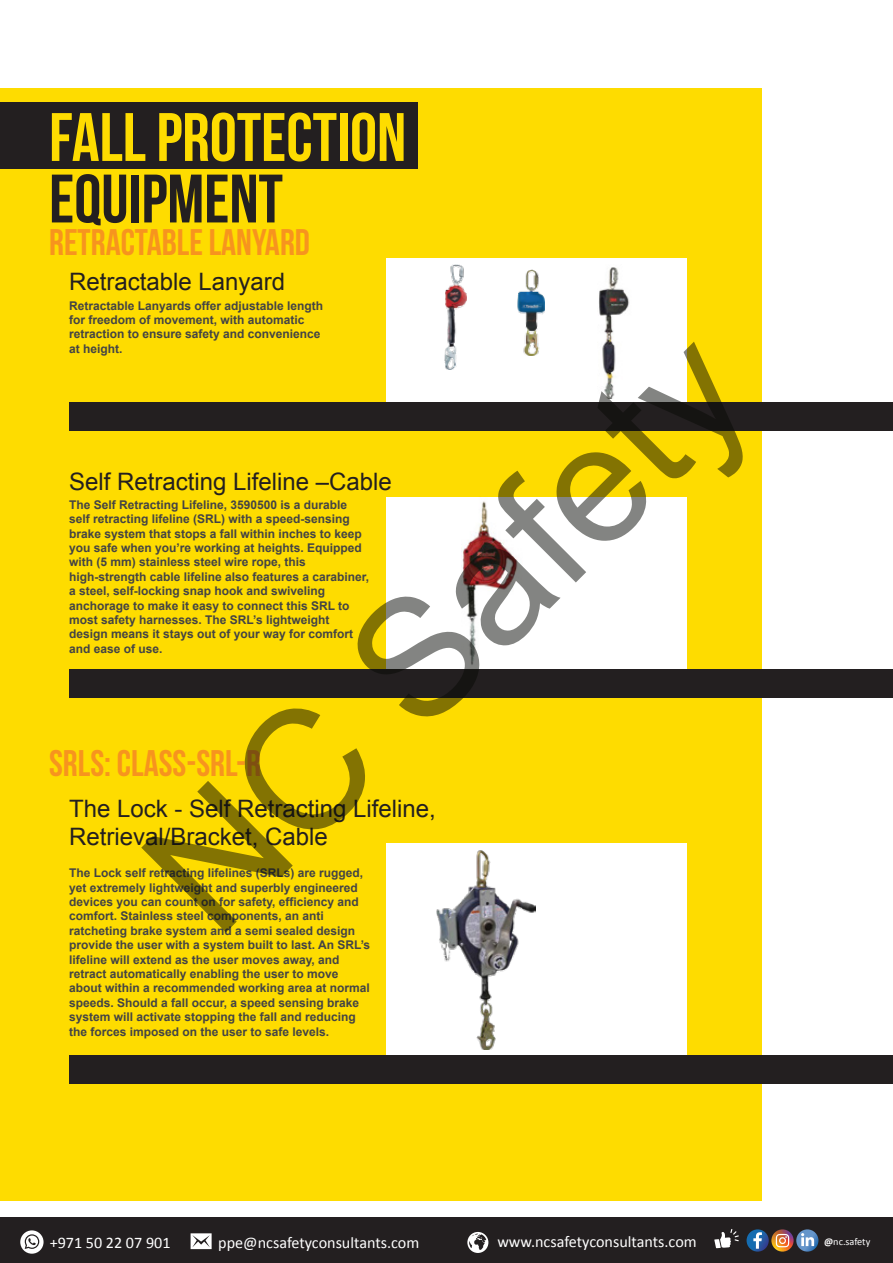
<style>
.page{position:relative;width:893px;height:1263px;background:#fff}
.page>*{position:absolute;margin:0;border:0;box-sizing:border-box;transform-origin:0 0}
.t1{font:167.4px "Arial";color:rgb(8 10 5/.5)}
.t2{font:68.4px "Bebas Neue";color:#fedc00}
.t3{font:68.4px "Bebas Neue";color:#231f20}
.t4{font:37.05px "Bebas Neue";color:#f7941e}
.t5{font:24px/28.8px "Arial";color:#231f20}
.t6{font:16.2px "Calibri";color:#fff}
.t7{font:700 12px/14.4px "Arial";color:#434345}
.t8{font:10.2px "Calibri";letter-spacing:-.005em;color:#fff}
.s1{font-weight:700}
</style>
<div class="page">
<div style="left:0;top:88px;width:761px;height:1113px;background:#fedc00"></div>
<div style="left:387px;top:258px;width:300px;height:172px;background:#fff"></div>
<div style="left:387px;top:498px;width:300px;height:172px;background:#fff"></div>
<div style="left:69px;top:402px;width:824px;height:28px;background:#231f20"></div>
<div style="left:69px;top:669px;width:824px;height:28px;background:#231f20"></div>
<div style="left:0;top:1218px;width:893px;height:45px;background:#231f20"></div>
<svg style="left:191px;top:1233px;width:21px;height:16px"></svg>
<svg style="left:467px;top:1232px;width:21px;height:21px"></svg>
<svg style="left:20px;top:1230px;width:24px;height:24px"></svg>
<svg style="left:714px;top:1229px;width:25px;height:19px"></svg>
<svg style="left:747px;top:1229px;width:22px;height:22px"></svg>
<svg style="left:753px;top:1232px;width:9px;height:17px"></svg>
<svg style="left:771px;top:1229px;width:23px;height:22px"></svg>
<svg style="left:776px;top:1234px;width:13px;height:13px"></svg>
<svg style="left:796px;top:1229px;width:22px;height:22px"></svg>
<svg style="left:801px;top:1233px;width:13px;height:13px"></svg>
<div style="left:387px;top:843px;width:300px;height:240px;background:#fff"></div>
<div style="left:69px;top:1055px;width:824px;height:28px;background:#231f20"></div>
<div style="left:0;top:103px;width:418px;height:66px;background:#231f20"></div>
<img style="left:518px;top:269px;width:26px;height:86px">
<img style="left:444px;top:264px;width:22px;height:106px">
<img style="left:599px;top:267px;width:31px;height:132px">
<img style="left:462px;top:497px;width:63px;height:168px">
<img style="left:436px;top:850px;width:100px;height:199px">
<h2 class="t2" style="left:49px;top:100px;width:359px">FALL PROTECTION</h2>
<h2 class="t3" style="left:49px;top:161px;width:235px">EQUIPMENT</h2>
<h3 class="t4" style="left:49px;top:222px;width:262px">RETRACTABLE LANYARD</h3>
<h3 class="t5" style="left:69px;top:268px;width:218px">Retractable Lanyard</h3>
<p class="t7" style="left:69px;top:299px;width:256px">Retractable Lanyards offer adjustable length for freedom of movement, with automatic retraction to ensure safety and convenience at height.</p>
<h1 class="t1" style="left:98px;top:822px;width:764px;rotate:-45deg">NC Safety</h1>
<h3 class="t5" style="left:69px;top:467px;width:324px">Self Retracting Lifeline –Cable</h3>
<p class="t7" style="left:69px;top:498px;width:302px">The Self Retracting Lifeline, 3590500 is a durable self retracting lifeline (SRL) with a speed-sensing brake system that stops a fall within inches to keep you safe when you’re working at heights. Equipped with (5 mm) stainless steel wire rope, this high-strength cable lifeline also features a carabiner, a steel, self-locking snap hook and swiveling anchorage to make it easy to connect this SRL to most safety harnesses. The SRL’s lightweight design means it stays out of your way for comfort and ease of use.</p>
<h3 class="t4" style="left:49px;top:743px;width:213px">SRLS: CLASS-SRL-R</h3>
<h3 class="t5" style="left:69px;top:794px;width:368px">The Lock - Self Retracting Lifeline,<br>Retrieval/Bracket, Cable</h3>
<p class="t7" style="left:69px;top:866px;width:303px">The Lock self retracting lifelines (SRLs) are rugged, yet extremely lightweight and superbly engineered devices you can count on for safety, efficiency and comfort. Stainless steel components, an anti ratcheting brake system and a semi sealed design provide the user with a system built to last. An SRL’s lifeline will extend as the user moves away, and retract automatically enabling the user to move about within a recommended working area at normal speeds. Should a fall occur, a speed sensing brake system will activate stopping the fall and reducing the forces imposed on the user to safe levels.</p>
<h3 class="t6" style="left:50px;top:1231px;width:122px">+971 50 22 07 901</h3>
<h3 class="t6" style="left:218px;top:1231px;width:203px">ppe@ncsafetyconsultants.com</h3>
<h3 class="t6" style="left:497px;top:1230px;width:201px">www.ncsafetyconsultants.com</h3>
<p class="t8" style="left:824px;top:1235px;width:48px"><span class="s1">@</span>nc.safety</p>
</div>
